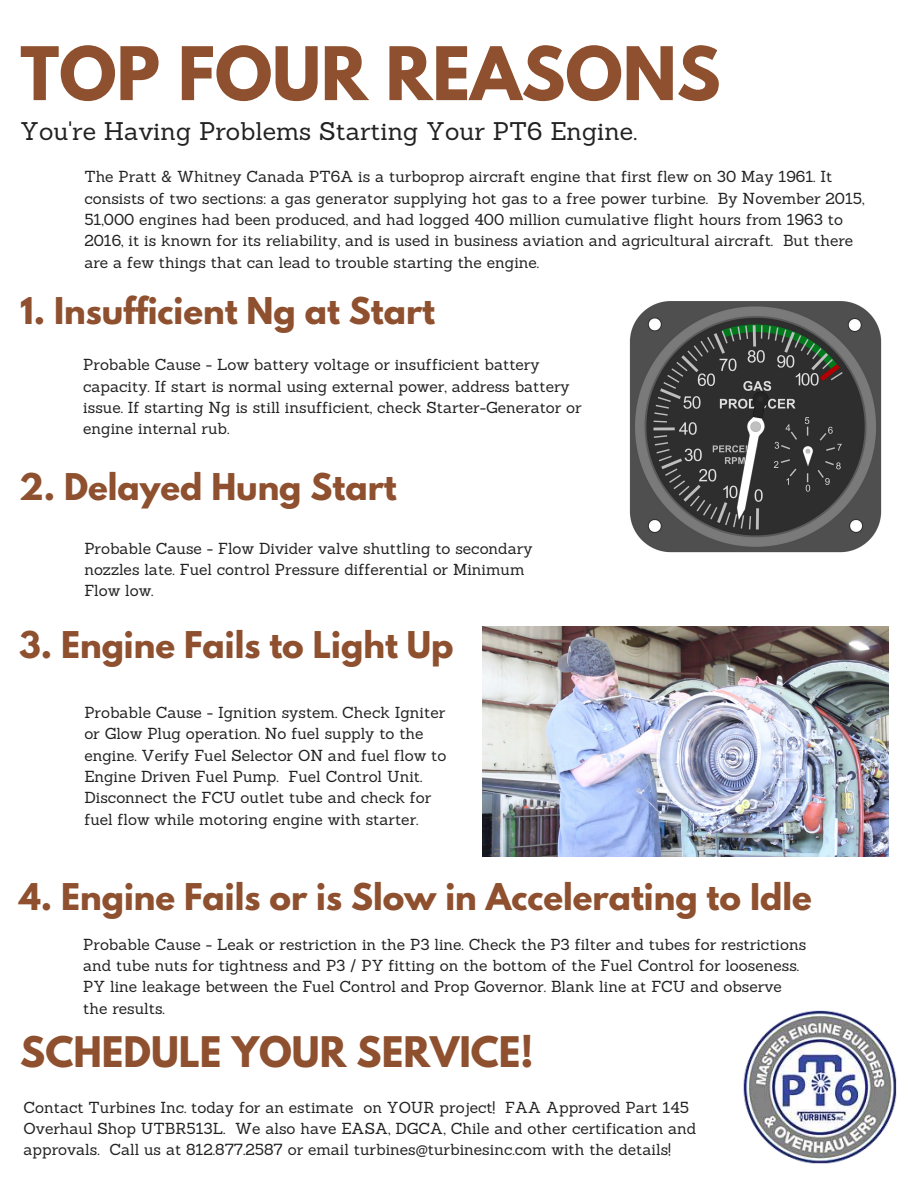
<style>
.page{position:relative;width:918px;height:1188px;background:#fff}
.page>*{position:absolute;margin:0;border:0;box-sizing:border-box;transform-origin:0 0}
.t1{font:700 65.4px "League Spartan";color:#8e502e}
.t2{font:700 37.35px "League Spartan";color:#8e502e}
.t3{font:700 32.7px "League Spartan";color:#8e502e}
.t4{font:24.9px "Sanchez";color:#222}
.t5{font:15.6px/21.3px "Sanchez";color:#222}
</style>
<div class="page">
<img style="left:629px;top:301px;width:253px;height:252px">
<img style="left:743px;top:1010px;width:154px;height:154px">
<img style="left:483px;top:627px;width:406px;height:229px">
<h1 class="t1" style="left:20px;top:22px;width:702px">TOP FOUR REASONS</h1>
<h3 class="t4" style="left:20px;top:115px;width:618px">You're Having Problems Starting Your PT6 Engine.</h3>
<p class="t5" style="left:84px;top:166px;width:782px">The Pratt &amp; Whitney Canada PT6A is a turboprop aircraft engine that first flew on 30 May 1961. It consists of two sections: a gas generator supplying hot gas to a free power turbine. By November 2015, 51,000 engines had been produced, and had logged 400 million cumulative flight hours from 1963 to 2016, it is known for its reliability, and is used in business aviation and agricultural aircraft. But there are a few things that can lead to trouble starting the engine.</p>
<h3 class="t3" style="left:20px;top:285px;width:416px">1. Insufficient Ng at Start</h3>
<p class="t5" style="left:83px;top:354px;width:500px">Probable Cause - Low battery voltage or insufficient battery capacity. If start is normal using external power, address battery issue. If starting Ng is still insufficient, check Starter-Generator or engine internal rub.</p>
<h3 class="t3" style="left:19px;top:461px;width:379px">2. Delayed Hung Start</h3>
<p class="t5" style="left:84px;top:537px;width:450px">Probable Cause - Flow Divider valve shuttling to secondary nozzles late. Fuel control Pressure differential or Minimum<br>Flow low.</p>
<h3 class="t3" style="left:19px;top:619px;width:436px">3. Engine Fails to Light Up</h3>
<p class="t5" style="left:84px;top:701px;width:364px">Probable Cause - Ignition system. Check Igniter or Glow Plug operation. No fuel supply to the engine. Verify Fuel Selector ON and fuel flow to Engine Driven Fuel Pump. Fuel Control Unit.<br>Disconnect the FCU outlet tube and check for fuel flow while motoring engine with starter.</p>
<h3 class="t3" style="left:19px;top:871px;width:794px">4. Engine Fails or is Slow in Accelerating to Idle</h3>
<p class="t5" style="left:83px;top:933px;width:725px">Probable Cause - Leak or restriction in the P3 line. Check the P3 filter and tubes for restrictions and tube nuts for tightness and P3 / PY fitting on the bottom of the Fuel Control for looseness.<br>PY line leakage between the Fuel Control and Prop Governor. Blank line at FCU and observe the results.</p>
<h2 class="t2" style="left:20px;top:1022px;width:515px">SCHEDULE YOUR SERVICE!</h2>
<p class="t5" style="left:24px;top:1096px;width:674px">Contact Turbines Inc. today for an estimate on YOUR project! FAA Approved Part 145<br>Overhaul Shop UTBR513L. We also have EASA, DGCA, Chile and other certification and approvals. Call us at 812.877.2587 or email turbines@turbinesinc.com with the details!</p>
</div>
